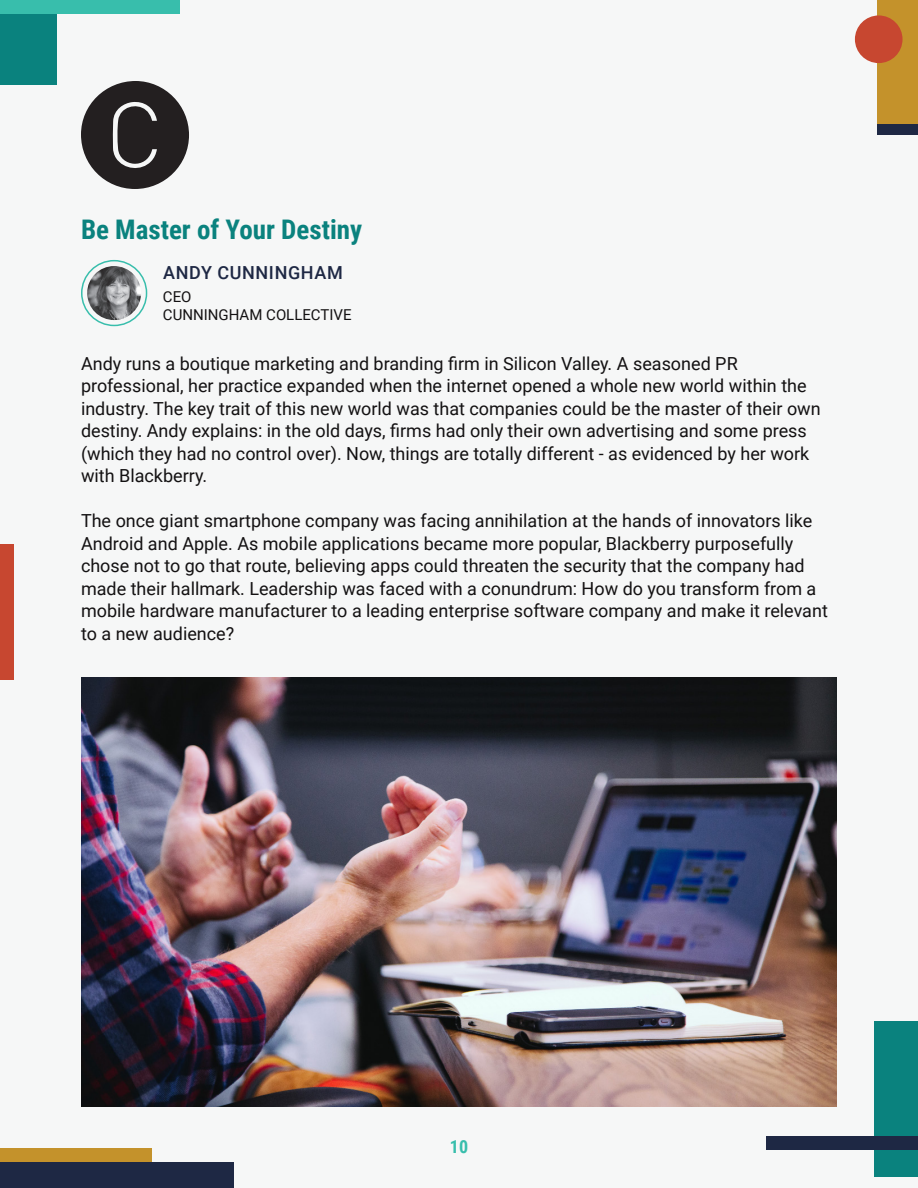
<style>
.page{position:relative;width:918px;height:1188px;background:#f6f7f7}
.page>*{position:absolute;margin:0;border:0;box-sizing:border-box;transform-origin:0 0}
.t1{font:700 27px "Roboto Condensed";color:#0a827e}
.Body_Medium{font:18px/22.5px "Roboto";color:#131112}
.Body_Medium-2{font:500 18px "Roboto";letter-spacing:.035em;color:#1e2844}
.t2{font:700 18px "Roboto Condensed";color:#38beac}
.Body_Medium-3{font:15px "Roboto";color:#131112}
</style>
<div class="page">
<div style="left:0;top:0;width:56px;height:84px;background:#0a827e"></div>
<div style="left:875px;top:1022px;width:43px;height:155px;background:#0a827e"></div>
<div style="left:767px;top:1137px;width:151px;height:13px;background:#1e2844"></div>
<div style="left:0;top:1162px;width:233px;height:26px;background:#1e2844"></div>
<div style="left:0;top:1149px;width:151px;height:13px;background:#c4922b"></div>
<div style="left:0;top:0;width:180px;height:14px;background:#38beac"></div>
<div style="left:878px;top:0;width:40px;height:124px;background:#c4922b"></div>
<div style="left:878px;top:124px;width:40px;height:11px;background:#1e2844"></div>
<div style="left:855px;top:15px;width:48px;height:48px;background:#c74730;border-radius:50%"></div>
<div style="left:0;top:544px;width:14px;height:136px;background:#c74730"></div>
<svg style="left:81px;top:81px;width:108px;height:108px"></svg>
<img style="left:81px;top:678px;width:756px;height:429px">
<div style="left:81px;top:260px;width:66px;height:66px;border:2px solid #38beac;border-radius:50%"></div>
<img style="left:87px;top:266px;width:54px;height:54px;border-radius:27px">
<h2 class="t1" style="left:81px;top:211px;width:283px">Be Master of Your Destiny</h2>
<p class="Body_Medium-2" style="left:163px;top:260px;width:181px">ANDY CUNNINGHAM</p>
<p class="Body_Medium-3" style="left:163px;top:286px;width:30px">CEO</p>
<p class="Body_Medium-3" style="left:163px;top:304px;width:190px">CUNNINGHAM COLLECTIVE</p>
<p class="Body_Medium" style="left:81px;top:351px;width:741px">Andy runs a boutique marketing and branding firm in Silicon Valley. A seasoned PR professional, her practice expanded when the internet opened a whole new world within the industry. The key trait of this new world was that companies could be the master of their own destiny. Andy explains: in the old days, firms had only their own advertising and some press (which they had no control over). Now, things are totally different - as evidenced by her work with Blackberry.</p>
<p class="Body_Medium" style="left:81px;top:509px;width:748px">The once giant smartphone company was facing annihilation at the hands of innovators like Android and Apple. As mobile applications became more popular, Blackberry purposefully chose not to go that route, believing apps could threaten the security that the company had made their hallmark. Leadership was faced with a conundrum: How do you transform from a mobile hardware manufacturer to a leading enterprise software company and make it relevant to a new audience?</p>
<p class="t2" style="left:450px;top:1134px;width:20px">10</p>
</div>
